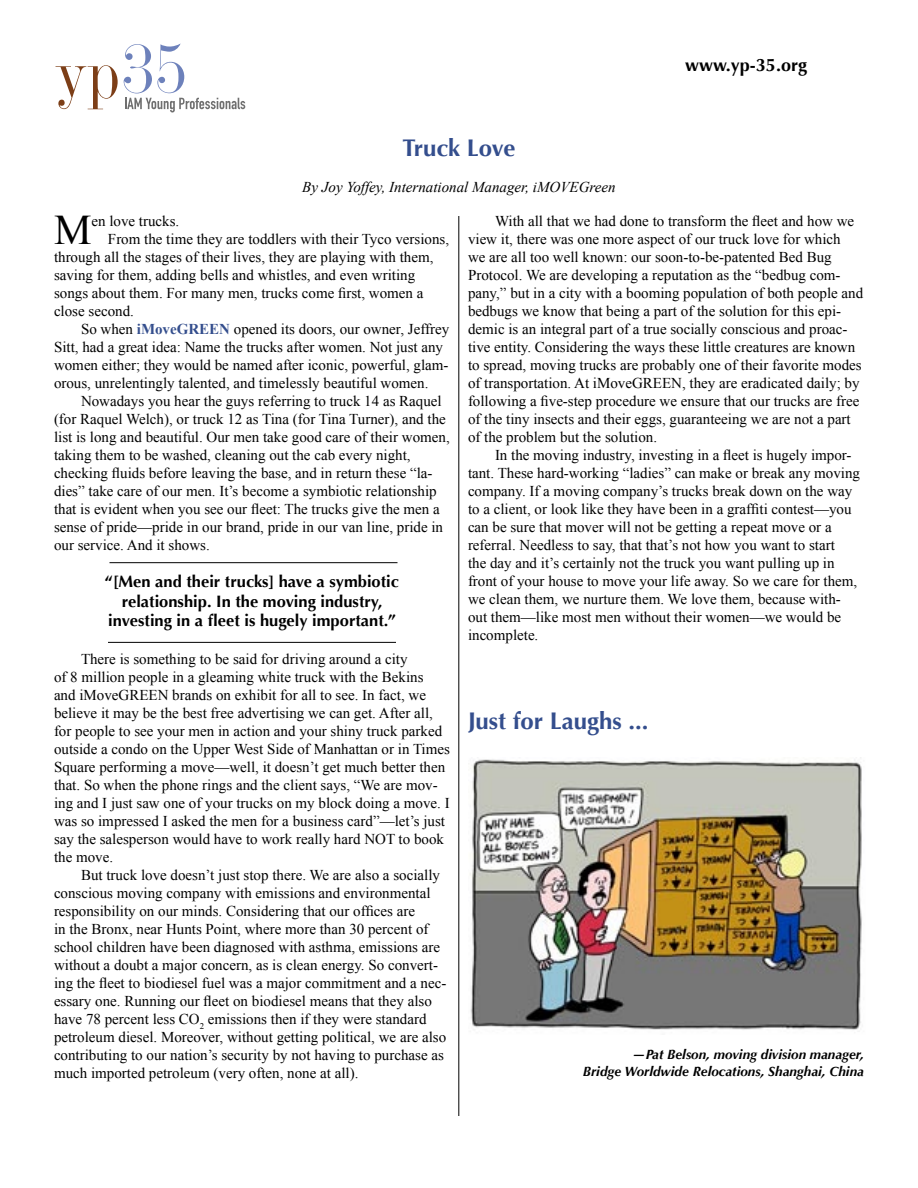
<style>
.page{position:relative;width:918px;height:1188px;background:#fff}
.page>*{position:absolute;margin:0;border:0;box-sizing:border-box;transform-origin:0 0}
.dropcap{font:42.15px "Times New Roman";color:#000}
.departmenttitle{font:700 24px "Optima";color:#344e8d}
.portal_text{font:700 18px "Optima";color:#000}
.portalsubhead{font:700 16.5px "Optima";color:#000}
.portal_text-2{font:15px/18px "Times New Roman";color:#000}
.byline{font:italic 15px "Times New Roman";color:#000}
.dropcap-2{font:15px "Times New Roman";color:#000}
.photocaption{font:italic 700 13.5px "Optima";color:#000}
.s1{font-weight:700;color:#344e8d}
</style>
<div class="page">
<svg style="left:56px;top:65px;width:62px;height:44px"></svg>
<svg style="left:124px;top:44px;width:121px;height:68px"></svg>
<hr style="left:459px;top:216px;width:1px;height:900px;background:#000">
<hr style="left:110px;top:562px;width:288px;height:1px;background:#000">
<hr style="left:108px;top:642px;width:288px;height:1px;background:#000">
<img style="left:470px;top:757px;width:392px;height:273px">
<p class="departmenttitle" style="left:402px;top:133px;width:115px">Truck Love</p>
<p class="byline" style="left:302px;top:176px;width:315px">By Joy Yoffey, International Manager, iMOVEGreen</p>
<p class="portal_text" style="left:685px;top:54px;width:123px">www.yp-35.org</p>
<p class="dropcap" style="left:54px;top:202px;width:39px">M</p>
<p class="dropcap-2" style="left:92px;top:211px;width:89px">en love trucks.</p>
<p class="portal_text-2" style="left:54px;top:230px;width:397px;text-indent:54px">From the time they are toddlers with their Tyco versions, through all the stages of their lives, they are playing with them, saving for them, adding bells and whistles, and even writing songs about them. For many men, trucks come first, women a close second.</p>
<p class="portal_text-2" style="left:54px;top:320px;width:397px;text-indent:27px">So when <span class="s1">iMoveGREEN</span> opened its doors, our owner, Jeffrey Sitt, had a great idea: Name the trucks after women. Not just any women either; they would be named after iconic, powerful, glam&shy;orous, unrelentingly talented, and timelessly beautiful women.</p>
<p class="portal_text-2" style="left:54px;top:392px;width:397px;text-indent:27px">Nowadays you hear the guys referring to truck 14 as Raquel (for Raquel Welch), or truck 12 as Tina (for Tina Turner), and the list is long and beautiful. Our men take good care of their women, taking them to be washed, cleaning out the cab every night, checking fluids before leaving the base, and in return these “la&shy;dies” take care of our men. It’s become a symbiotic relationship that is evident when you see our fleet: The trucks give the men a sense of pride—pride in our brand, pride in our van line, pride in our service. And it shows.</p>
<p class="portalsubhead" style="left:105px;top:572px;width:296px">“[Men and their trucks] have a symbiotic</p>
<p class="portalsubhead" style="left:122px;top:591px;width:262px">relationship. In the moving industry,</p>
<p class="portalsubhead" style="left:108px;top:611px;width:289px">investing in a fleet is hugely important.”</p>
<p class="portal_text-2" style="left:54px;top:650px;width:397px;text-indent:27px">There is something to be said for driving around a city<br>of 8 million people in a gleaming white truck with the Bekins<br>and iMoveGREEN brands on exhibit for all to see. In fact, we believe it may be the best free advertising we can get. After all, for people to see your men in action and your shiny truck parked outside a condo on the Upper West Side of Manhattan or in Times Square performing a move—well, it doesn’t get much better then that. So when the phone rings and the client says, “We are mov&shy;ing and I just saw one of your trucks on my block doing a move. I was so impressed I asked the men for a business card”—let’s just say the salesperson would have to work really hard NOT to book the move.</p>
<p class="portal_text-2" style="left:54px;top:866px;width:394px;text-indent:27px">But truck love doesn’t just stop there. We are also a socially conscious moving company with emissions and environmental responsibility on our minds. Considering that our offices are<br>in the Bronx, near Hunts Point, where more than 30 percent of school children have been diagnosed with asthma, emissions are without a doubt a major concern, as is clean energy. So convert&shy;ing the fleet to biodiesel fuel was a major commitment and a nec&shy;essary one. Running our fleet on biodiesel means that they also have 78 percent less CO<sub>2</sub> emissions then if they were standard petroleum diesel. Moreover, without getting political, we are also contributing to our nation’s security by not having to purchase as much imported petroleum (very often, none at all).</p>
<p class="portal_text-2" style="left:468px;top:212px;width:397px;text-indent:27px">With all that we had done to transform the fleet and how we view it, there was one more aspect of our truck love for which<br>we are all too well known: our soon-to-be-patented Bed Bug Protocol. We are developing a reputation as the “bedbug com&shy;pany,” but in a city with a booming population of both people and bedbugs we know that being a part of the solution for this epi&shy;demic is an integral part of a true socially conscious and proac&shy;tive entity. Considering the ways these little creatures are known to spread, moving trucks are probably one of their favorite modes of transportation. At iMoveGREEN, they are eradicated daily; by following a five-step procedure we ensure that our trucks are free of the tiny insects and their eggs, guaranteeing we are not a part of the problem but the solution.</p>
<p class="portal_text-2" style="left:468px;top:446px;width:394px;text-indent:27px">In the moving industry, investing in a fleet is hugely impor&shy;tant. These hard-working “ladies” can make or break any moving company. If a moving company’s trucks break down on the way to a client, or look like they have been in a graffiti contest—you can be sure that mover will not be getting a repeat move or a referral. Needless to say, that that’s not how you want to start<br>the day and it’s certainly not the truck you want pulling up in front of your house to move your life away. So we care for them, we clean them, we nurture them. We love them, because with&shy;out them—like most men without their women—we would be incomplete.</p>
<p class="departmenttitle" style="left:468px;top:706px;width:182px">Just for Laughs ...</p>
<p class="photocaption" style="left:632px;top:1047px;width:233px">—Pat Belson, moving division manager,</p>
<p class="photocaption" style="left:583px;top:1063px;width:283px">Bridge Worldwide Relocations, Shanghai, China</p>
</div>
